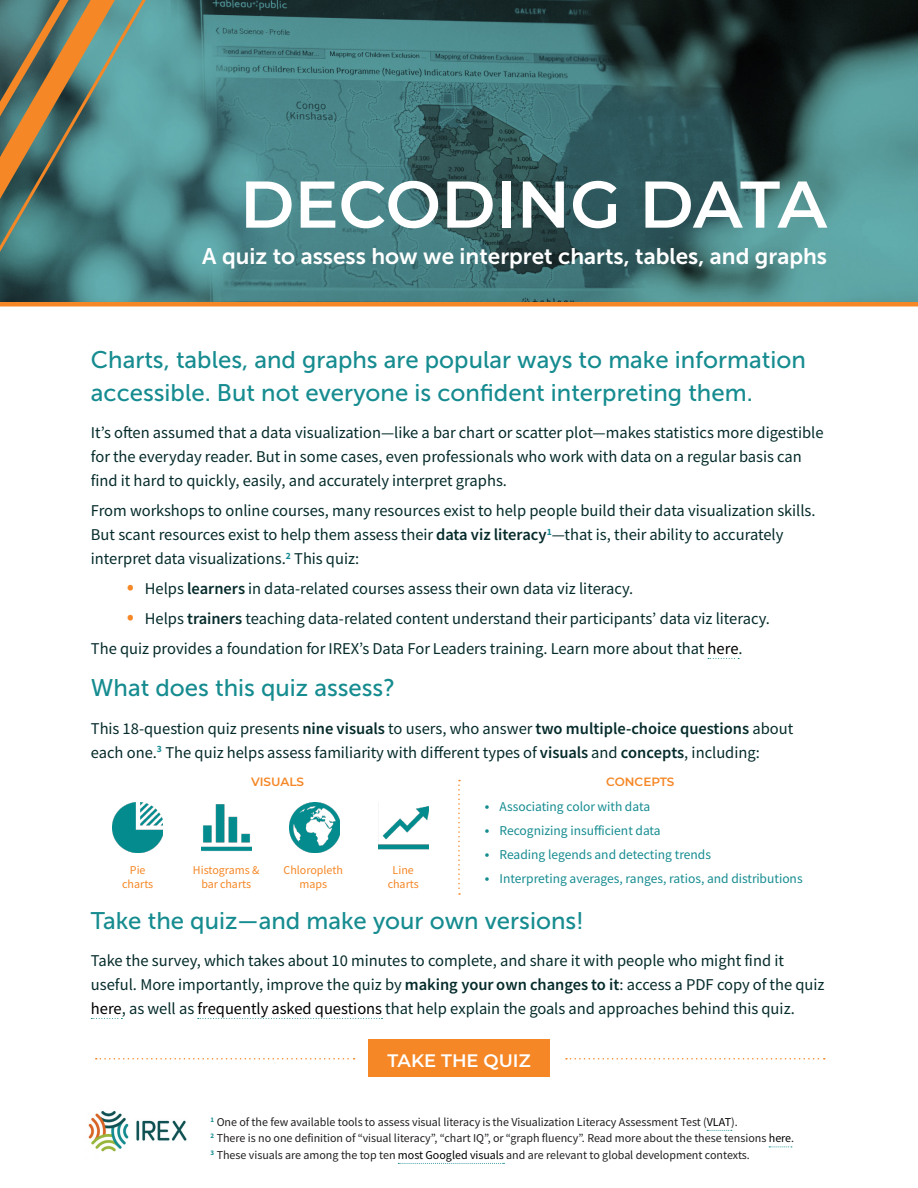
<style>
.page{position:relative;width:918px;height:1188px;background:#fff}
.page>*{position:absolute;margin:0;border:0;box-sizing:border-box;transform-origin:0 0}
.t1{font:600 66px "Montserrat";color:#fff}
.Header_text{font:24px/33px "Museo Sans 500";color:#168c90}
.t2{font:22.5px "Museo Sans 700";color:#fff}
.Banner_text{font:600 18px "Montserrat";color:#fff}
.Body_text{font:16.5px/24px "Source Sans Variable";letter-spacing:.02em;color:#062b2b}
.t3{font:13.5px "Source Sans Variable";letter-spacing:.02em;color:#168c90}
.Paragraph_Style_1{font:12px "Source Sans Variable";letter-spacing:.02em;color:#231f20}
.t4{font:12px/13.5px "Source Sans Variable";letter-spacing:.02em;color:#f58726;text-align:center}
.t5{font:600 12px "Montserrat";color:#f58726}
.s1{font-size:24px;color:#f58726}
.s2{color:#000}
.s3{font-family:"Museo Sans 100";font-style:italic}
</style>
<div class="page">
<svg style="left:566px;top:1058px;width:259px;height:2px"></svg>
<svg style="left:96px;top:1058px;width:259px;height:2px"></svg>
<svg style="left:708px;top:658px;width:31px;height:1px"></svg>
<svg style="left:91px;top:1018px;width:31px;height:1px"></svg>
<svg style="left:198px;top:1018px;width:185px;height:1px"></svg>
<img style="left:181px;top:0;width:737px;height:302px">
<svg style="left:0;top:0;width:181px;height:307px"></svg>
<hr style="left:0;top:302px;width:918px;height:4px;background:#f58726">
<img style="left:88px;top:1111px;width:99px;height:41px">
<div style="left:368px;top:1040px;width:182px;height:37px;background:#f58726"></div>
<svg style="left:458px;top:780px;width:2px;height:115px"></svg>
<img style="left:113px;top:802px;width:50px;height:51px">
<img style="left:201px;top:804px;width:50px;height:47px">
<img style="left:290px;top:802px;width:50px;height:51px">
<img style="left:378px;top:806px;width:50px;height:44px">
<svg style="left:707px;top:1130px;width:25px;height:1px"></svg>
<svg style="left:769px;top:1147px;width:23px;height:1px"></svg>
<svg style="left:398px;top:1163px;width:106px;height:1px"></svg>
<p class="t1" style="left:240px;top:157px;width:589px">DECODING DATA</p>
<p class="t2" style="left:202px;top:244px;width:626px">A quiz to assess how we interpret charts, tables, and graphs</p>
<p class="Header_text" style="left:91px;top:343px;width:716px">Charts, tables, and graphs are popular ways to make information accessible. But not everyone is confident interpreting them.</p>
<p class="Body_text" style="left:91px;top:421px;width:734px">It’s often assumed that a data visualization—like a bar chart or scatter plot—makes statistics more digestible for the everyday reader. But in some cases, even professionals who work with data on a regular basis can find it hard to quickly, easily, and accurately interpret graphs.</p>
<p class="Body_text" style="left:91px;top:499px;width:726px">From workshops to online courses, many resources exist to help people build their data visualization skills.<br>But scant resources exist to help them assess their data viz literacy<sup>1</sup>—that is, their ability to accurately interpret data visualizations.<sup>2</sup> This quiz:</p>
<p class="Body_text" style="left:127px;top:577px;width:507px"><span class="s1">•</span> Helps learners in data-related courses assess their own data viz literacy.</p>
<p class="Body_text" style="left:127px;top:607px;width:644px"><span class="s1">•</span> Helps trainers teaching data-related content understand their participants’ data viz literacy.</p>
<p class="Body_text" style="left:91px;top:637px;width:653px">The quiz provides a foundation for IREX’s Data For Leaders training. Learn more about that <span class="s2">here</span>.</p>
<p class="Header_text" style="left:91px;top:671px;width:306px">What does this quiz assess?</p>
<p class="Body_text" style="left:91px;top:716px;width:703px">This 18-question quiz presents nine visuals to users, who answer two multiple-choice questions about each one.<sup>3</sup> The quiz helps assess familiarity with different types of visuals and concepts, including:</p>
<p class="t4" style="left:130px;top:864px;width:17px">Pie</p>
<p class="t4" style="left:122px;top:877px;width:32px">charts</p>
<p class="t5" style="left:251px;top:773px;width:54px">VISUALS</p>
<p class="t4" style="left:193px;top:864px;width:67px">Histograms &amp; bar charts</p>
<p class="t4" style="left:284px;top:864px;width:61px">Chloropleth maps</p>
<p class="t4" style="left:393px;top:864px;width:23px">Line</p>
<p class="t4" style="left:388px;top:877px;width:32px">charts</p>
<p class="t5" style="left:606px;top:773px;width:70px">CONCEPTS</p>
<p class="t3" style="left:484px;top:799px;width:167px"><span class="s3">•</span> Associating color with data</p>
<p class="t3" style="left:484px;top:823px;width:177px"><span class="s3">•</span> Recognizing insufficient data</p>
<p class="t3" style="left:484px;top:847px;width:228px"><span class="s3">•</span> Reading legends and detecting trends</p>
<p class="t3" style="left:484px;top:871px;width:319px"><span class="s3">•</span> Interpreting averages, ranges, ratios, and distributions</p>
<p class="Header_text" style="left:91px;top:904px;width:494px">Take the quiz—and make your own versions!</p>
<p class="Body_text" style="left:91px;top:949px;width:735px">Take the survey, which takes about 10 minutes to complete, and share it with people who might find it useful. More importantly, improve the quiz by making your own changes to it: access a PDF copy of the quiz <span class="s2">here</span>, as well as <span class="s2">frequently asked questions</span> that help explain the goals and approaches behind this quiz.</p>
<p class="Banner_text" style="left:387px;top:1048px;width:145px">TAKE THE QUIZ</p>
<p class="Paragraph_Style_1" style="left:211px;top:1115px;width:528px"><sup>1</sup> One of the few available tools to assess visual literacy is the Visualization Literacy Assessment Test (<span class="s2">VLAT</span>).</p>
<p class="Paragraph_Style_1" style="left:211px;top:1131px;width:585px"><sup>2</sup> There is no one definition of “visual literacy”, “chart IQ”, or “graph fluency”. Read more about the these tensions <span class="s2">here</span>.</p>
<p class="Paragraph_Style_1" style="left:211px;top:1148px;width:540px"><sup>3</sup> These visuals are among the top ten <span class="s2">most Googled visuals</span> and are relevant to global development contexts.</p>
</div>
